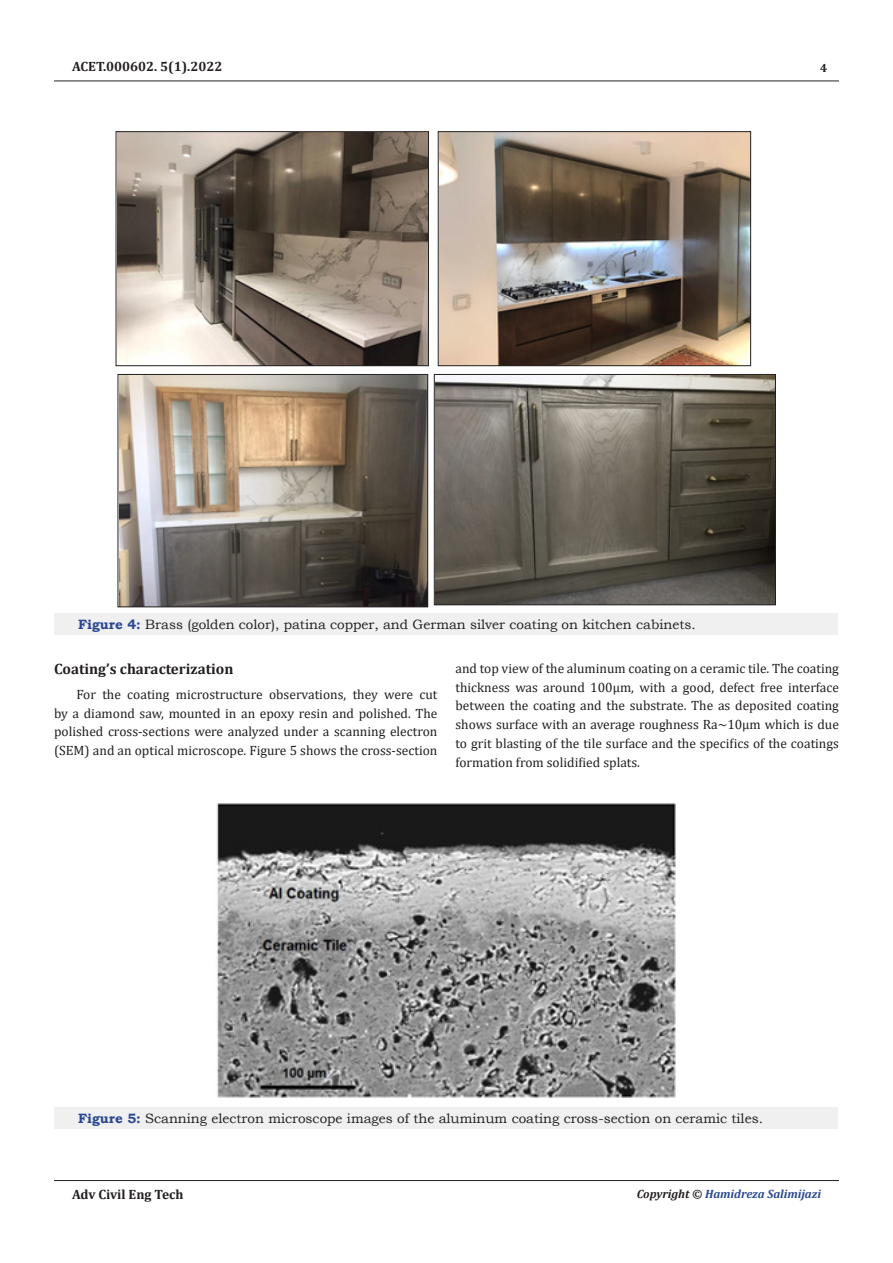
<style>
.page{position:relative;width:893px;height:1263px;background:#fff}
.page>*{position:absolute;margin:0;border:0;box-sizing:border-box;transform-origin:0 0}
.t1{font:700 15px "Cambria";color:#231f20}
.t2{font:13.5px/18.8px "Cambria";color:#231f20;text-align:justify}
.t3{font:13.5px "Bookman Old Style";color:#231f20}
.t4{font:700 13.5px "Cambria";color:#231f20}
.t5{font:italic 700 12px "Cambria";color:#2a4791}
.t6{font:700 12px "Cambria";color:#231f20}
.s1{font-weight:700;color:#2a4791}
.s2{color:#231f20}
</style>
<div class="page">
<hr style="left:54px;top:81px;width:785px;height:1px;background:#231f20">
<hr style="left:54px;top:1180px;width:785px;height:1px;background:#231f20">
<div style="left:54px;top:613px;width:783px;height:22px;background:#f0f0f0"></div>
<img style="left:118px;top:133px;width:309px;height:231px">
<div style="left:116px;top:131px;width:313px;height:235px;border:1px solid #231f20"></div>
<img style="left:440px;top:133px;width:309px;height:231px">
<div style="left:438px;top:131px;width:313px;height:235px;border:1px solid #231f20"></div>
<img style="left:120px;top:376px;width:306px;height:229px">
<div style="left:118px;top:374px;width:310px;height:233px;border:1px solid #231f20"></div>
<img style="left:436px;top:376px;width:338px;height:227px">
<div style="left:434px;top:374px;width:342px;height:231px;border:1px solid #231f20"></div>
<div style="left:54px;top:1107px;width:783px;height:22px;background:#f0f0f0"></div>
<img style="left:216px;top:803px;width:460px;height:295px">
<p class="t4" style="left:72px;top:56px;width:152px">ACET.000602. 5(1).2022</p>
<p class="t6" style="left:820px;top:60px;width:9px">4</p>
<p class="t3" style="left:78px;top:615px;width:619px"><span class="s1">Figure 4:</span> Brass (golden color), patina copper, and German silver coating on kitchen cabinets.</p>
<p class="t1" style="left:54px;top:658px;width:181px">Coating’s characterization</p>
<p class="t2" style="left:54px;top:685px;width:385px;text-indent:22px">For the coating microstructure observations, they were cut by a diamond saw, mounted in an epoxy resin and polished. The polished cross-sections were analyzed under a scanning electron (SEM) and an optical microscope. Figure 5 shows the cross-section</p>
<p class="t2" style="left:455px;top:659px;width:385px">and top view of the aluminum coating on a ceramic tile. The coating thickness was around 100µm, with a good, defect free interface between the coating and the substrate. The as deposited coating shows surface with an average roughness Ra~10µm which is due to grit blasting of the tile surface and the specifics of the coatings formation from solidified splats.</p>
<p class="t3" style="left:78px;top:1110px;width:686px"><span class="s1">Figure 5:</span> Scanning electron microscope images of the aluminum coating cross-section on ceramic tiles.</p>
<p class="t4" style="left:72px;top:1185px;width:113px">Adv Civil Eng Tech</p>
<p class="t5" style="left:637px;top:1185px;width:186px"><span class="s2">Copyright ©</span> Hamidreza Salimijazi</p>
</div>
